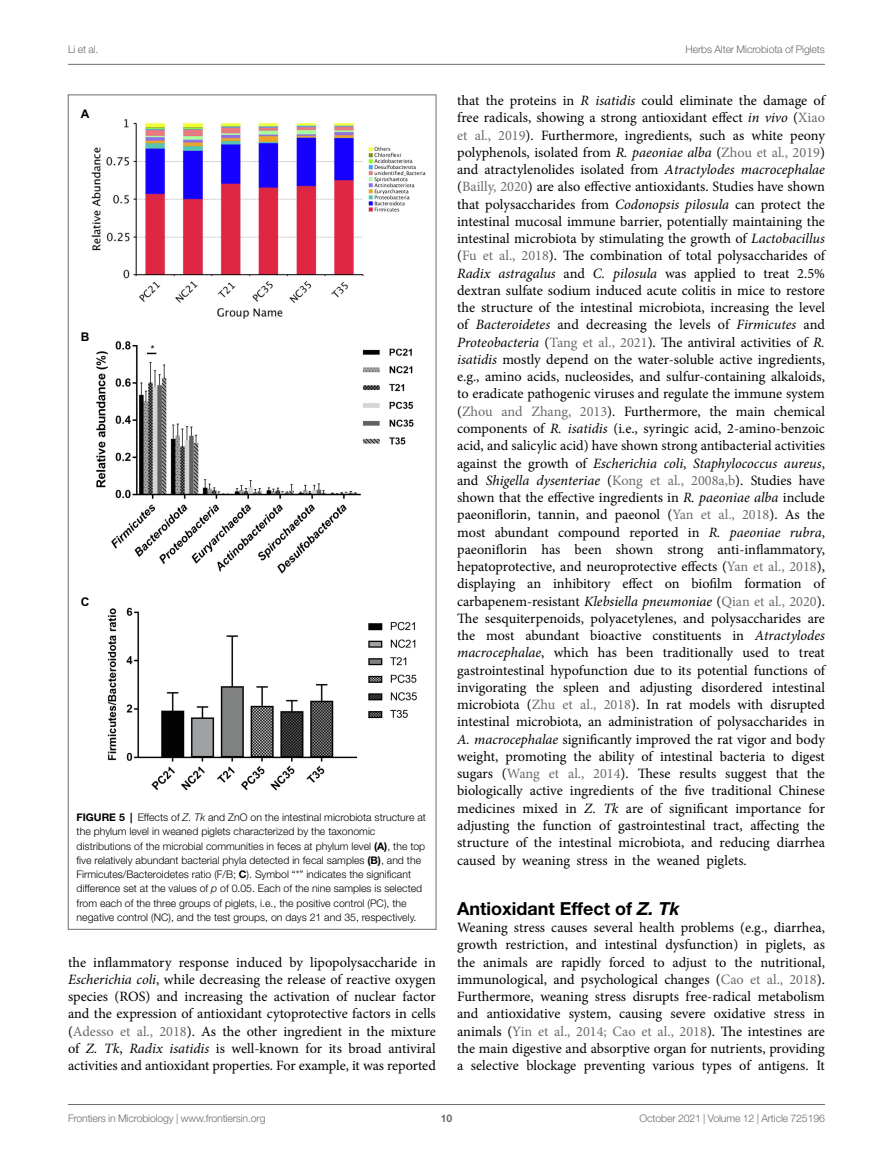
<style>
.page{position:relative;width:893px;height:1170px;background:#fff}
.page>*{position:absolute;margin:0;border:0;box-sizing:border-box;transform-origin:0 0}
.HEAD_2{font:700 18px "Helvetica Neue LT Std";color:#000}
.TEXT{font:14.25px/17.2px "Minion Pro";letter-spacing:-.005em;color:#000;text-align:justify}
.TEXT_FLUSH{font:14.25px/17.2px "Minion Pro";color:#000;text-align:justify}
.t1{font:700 12px "Arial";color:#000}
.FIG_LEG{font:300 10.5px/14.2px "Helvetica Neue LT Std";color:#000}
.t2{font:300 10.5px "Helvetica Neue LT Std";letter-spacing:-.015em;color:#6a6c6c}
.t3{font:700 10.5px "Helvetica Neue LT Std";color:#6a6c6c}
.s1{font-weight:700}
.s2{font-style:italic}
.s3{color:#6a6c6c}
</style>
<div class="page">
<hr style="left:68px;top:64px;width:757px;height:1px;background:#6a6c6c">
<hr style="left:68px;top:1104px;width:757px;height:1px;background:#6a6c6c">
<img style="left:91px;top:119px;width:335px;height:672px">
<p class="t2" style="left:68px;top:42px;width:32px">Li et al.</p>
<p class="t2" style="left:685px;top:42px;width:141px">Herbs Alter Microbiota of Piglets</p>
<p class="t1" style="left:81px;top:105px;width:10px">A</p>
<p class="t1" style="left:81px;top:328px;width:10px">B</p>
<p class="t1" style="left:81px;top:593px;width:10px">C</p>
<p class="FIG_LEG" style="left:77px;top:810px;width:351px"><span class="s1">FIGURE 5 |</span> Effects of <span class="s2">Z. Tk</span> and ZnO on the intestinal microbiota structure at the phylum level in weaned piglets characterized by the taxonomic distributions of the microbial communities in feces at phylum level <span class="s1">(A)</span>, the top five relatively abundant bacterial phyla detected in fecal samples <span class="s1">(B)</span>, and the Firmicutes/Bacteroidetes ratio (F/B; <span class="s1">C</span>). Symbol “*” indicates the significant difference set at the values of <span class="s2">p</span> of 0.05. Each of the nine samples is selected from each of the three groups of piglets, i.e., the positive control (PC), the negative control (NC), and the test groups, on days 21 and 35, respectively.</p>
<p class="TEXT" style="left:68px;top:953px;width:369px">the inflammatory response induced by lipopolysaccharide in <span class="s2">Escherichia coli</span>, while decreasing the release of reactive oxygen species (ROS) and increasing the activation of nuclear factor and the expression of antioxidant cytoprotective factors in cells (<span class="s3">Adesso et al., 2018</span>). As the other ingredient in the mixture of <span class="s2">Z. Tk</span>, <span class="s2">Radix isatidis</span> is well-known for its broad antiviral activities and antioxidant properties. For example, it was reported</p>
<p class="TEXT" style="left:457px;top:92px;width:369px">that the proteins in <span class="s2">R isatidis</span> could eliminate the damage of free radicals, showing a strong antioxidant effect <span class="s2">in vivo</span> (<span class="s3">Xiao et al., 2019</span>). Furthermore, ingredients, such as white peony polyphenols, isolated from <span class="s2">R. paeoniae alba</span> (<span class="s3">Zhou et al., 2019</span>) and atractylenolides isolated from <span class="s2">Atractylodes macrocephalae </span>(<span class="s3">Bailly, 2020</span>) are also effective antioxidants. Studies have shown that polysaccharides from <span class="s2">Codonopsis pilosula</span> can protect the intestinal mucosal immune barrier, potentially maintaining the intestinal microbiota by stimulating the growth of <span class="s2">Lactobacillus </span>(<span class="s3">Fu et al., 2018</span>). The combination of total polysaccharides of <span class="s2">Radix astragalus</span> and <span class="s2">C. pilosula</span> was applied to treat 2.5% dextran sulfate sodium induced acute colitis in mice to restore the structure of the intestinal microbiota, increasing the level of <span class="s2">Bacteroidetes</span> and decreasing the levels of <span class="s2">Firmicutes</span> and <span class="s2">Proteobacteria</span> (<span class="s3">Tang et al., 2021</span>). The antiviral activities of <span class="s2">R. isatidis</span> mostly depend on the water-soluble active ingredients, e.g., amino acids, nucleosides, and sulfur-containing alkaloids, to eradicate pathogenic viruses and regulate the immune system (<span class="s3">Zhou and Zhang, 2013</span>). Furthermore, the main chemical components of <span class="s2">R. isatidis</span> (i.e., syringic acid, 2-amino-benzoic acid, and salicylic acid) have shown strong antibacterial activities against the growth of <span class="s2">Escherichia coli</span>, <span class="s2">Staphylococcus aureus</span>, and <span class="s2">Shigella dysenteriae</span> (<span class="s3">Kong et al., 2008a,b</span>). Studies have shown that the effective ingredients in <span class="s2">R. paeoniae alba</span> include paeoniflorin, tannin, and paeonol (<span class="s3">Yan et al., 2018</span>). As the most abundant compound reported in <span class="s2">R. paeoniae rubra</span>, paeoniflorin has been shown strong anti-inflammatory, hepatoprotective, and neuroprotective effects (<span class="s3">Yan et al., 2018</span>), displaying an inhibitory effect on biofilm formation of carbapenem-resistant <span class="s2">Klebsiella pneumoniae</span> (<span class="s3">Qian et al., 2020</span>).<br>The sesquiterpenoids, polyacetylenes, and polysaccharides are the most abundant bioactive constituents in <span class="s2">Atractylodes macrocephalae</span>, which has been traditionally used to treat gastrointestinal hypofunction due to its potential functions of invigorating the spleen and adjusting disordered intestinal microbiota (<span class="s3">Zhu et al., 2018</span>). In rat models with disrupted intestinal microbiota, an administration of polysaccharides in <span class="s2">A. macrocephalae</span> significantly improved the rat vigor and body weight, promoting the ability of intestinal bacteria to digest sugars (<span class="s3">Wang et al., 2014</span>). These results suggest that the biologically active ingredients of the five traditional Chinese medicines mixed in <span class="s2">Z. Tk</span> are of significant importance for adjusting the function of gastrointestinal tract, affecting the structure of the intestinal microbiota, and reducing diarrhea caused by weaning stress in the weaned piglets.</p>
<p class="HEAD_2" style="left:457px;top:897px;width:224px">Antioxidant Effect of <span class="s2">Z. Tk</span></p>
<p class="TEXT_FLUSH" style="left:457px;top:918px;width:369px">Weaning stress causes several health problems (e.g., diarrhea, growth restriction, and intestinal dysfunction) in piglets, as the animals are rapidly forced to adjust to the nutritional, immunological, and psychological changes (<span class="s3">Cao et al., 2018</span>).<br>Furthermore, weaning stress disrupts free-radical metabolism and antioxidative system, causing severe oxidative stress in animals (<span class="s3">Yin et al., 2014; Cao et al., 2018</span>). The intestines are the main digestive and absorptive organ for nutrients, providing a selective blockage preventing various types of antigens. It</p>
<p class="t2" style="left:68px;top:1111px;width:199px">Frontiers in Microbiology | www.frontiersin.org</p>
<p class="t3" style="left:441px;top:1111px;width:13px">10</p>
<p class="t2" style="left:640px;top:1111px;width:187px">October 2021 | Volume 12 | Article 725196</p>
</div>
